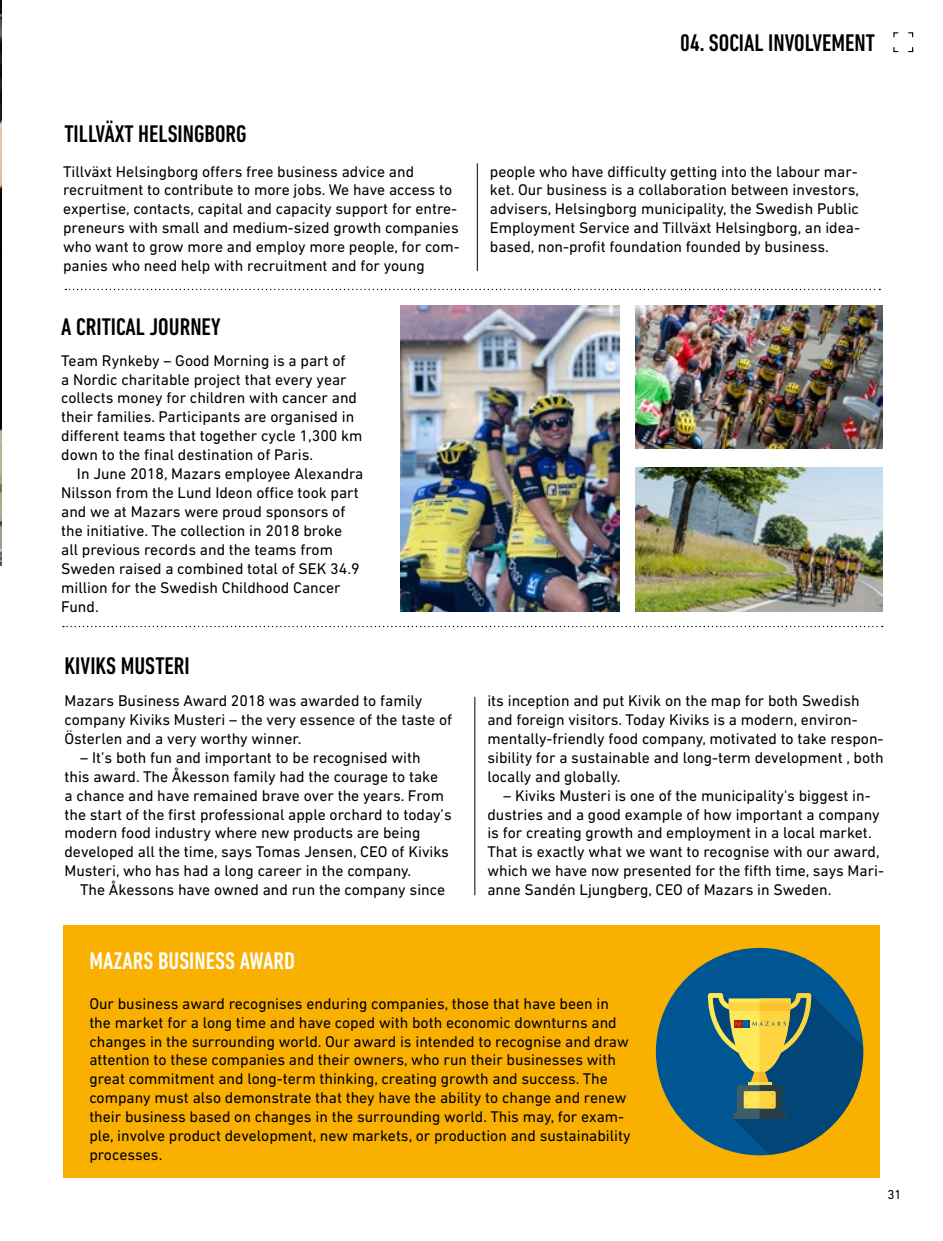
<style>
.page{position:relative;width:943px;height:1241px;background:#fff}
.page>*{position:absolute;margin:0;border:0;box-sizing:border-box;transform-origin:0 0}
.t1{font:500 condensed 24.5px "DIN Next LT Pro";color:#000}
.t2{font:500 condensed 24.5px "DIN Next LT Pro";color:#fff}
.t3{font:15.75px/18.9px "DIN Next LT Pro";color:#000}
.t4{font:13.12px "DIN Next LT Pro";color:#000}
</style>
<div class="page">
<div style="left:63px;top:925px;width:817px;height:252px;background:#f9b000"></div>
<svg style="left:63px;top:625px;width:819px;height:2px"></svg>
<div style="left:656px;top:947px;width:207px;height:208px;background:#005693;border-radius:104px"></div>
<svg style="left:707px;top:992px;width:156px;height:162px"></svg>
<svg style="left:65px;top:289px;width:815px;height:1px"></svg>
<img style="left:0;top:0;width:1px;height:565px">
<img style="left:401px;top:306px;width:218px;height:305px">
<img style="left:636px;top:305px;width:246px;height:144px">
<img style="left:636px;top:468px;width:246px;height:143px">
<hr style="left:474px;top:696px;width:1px;height:199px;background:#000">
<svg style="left:893px;top:32px;width:20px;height:21px"></svg>
<hr style="left:477px;top:163px;width:1px;height:108px;background:#000">
<h1 class="t1" style="left:64px;top:120px;width:184px">TILLVÄXT HELSINGBORG</h1>
<h1 class="t1" style="left:680px;top:29px;width:196px">04. SOCIAL INVOLVEMENT</h1>
<p class="t3" style="left:63px;top:161px;width:398px">Tillväxt Helsingborg offers free business advice and recruitment to contribute to more jobs. We have access to expertise, contacts, capital and capacity support for entre&shy;preneurs with small and medium-sized growth companies who want to grow more and employ more people, for com&shy;panies who need help with recruitment and for young</p>
<p class="t3" style="left:490px;top:161px;width:371px">people who have difficulty getting into the labour mar&shy;ket. Our business is a collaboration between investors, advisers, Helsingborg municipality, the Swedish Public Employment Service and Tillväxt Helsingborg, an idea&shy;based, non-profit foundation founded by business.</p>
<h1 class="t1" style="left:61px;top:313px;width:161px">A CRITICAL JOURNEY</h1>
<p class="t3" style="left:61px;top:350px;width:303px">Team Rynkeby – Good Morning is a part of<br>a Nordic charitable project that every year collects money for children with cancer and their families. Participants are organised in different teams that together cycle 1,300 km down to the final destination of Paris.</p>
<p class="t3" style="left:61px;top:464px;width:304px;text-indent:16px">In June 2018, Mazars employee Alexandra Nilsson from the Lund Ideon office took part and we at Mazars were proud sponsors of the initiative. The collection in 2018 broke<br>all previous records and the teams from Sweden raised a combined total of SEK 34.9 million for the Swedish Childhood Cancer Fund.</p>
<h1 class="t1" style="left:64px;top:651px;width:127px">KIVIKS MUSTERI</h1>
<p class="t3" style="left:64px;top:691px;width:389px">Mazars Business Award 2018 was awarded to family company Kiviks Musteri – the very essence of the taste of<br>Österlen and a very worthy winner.</p>
<p class="t3" style="left:64px;top:747px;width:389px;text-indent:16px">– It’s both fun and important to be recognised with<br>this award. The Åkesson family had the courage to take<br>a chance and have remained brave over the years. From the start of the first professional apple orchard to today’s modern food industry where new products are being developed all the time, says Tomas Jensen, CEO of Kiviks Musteri, who has had a long career in the company.</p>
<p class="t3" style="left:80px;top:880px;width:366px">The Åkessons have owned and run the company since</p>
<h1 class="t2" style="left:89px;top:946px;width:207px">MAZARS BUSINESS AWARD</h1>
<p class="t3" style="left:487px;top:691px;width:398px">its inception and put Kivik on the map for both Swedish and foreign visitors. Today Kiviks is a modern, environ&shy;mentally-friendly food company, motivated to take respon&shy;sibility for a sustainable and long-term development , both locally and globally.</p>
<p class="t3" style="left:487px;top:785px;width:398px;text-indent:16px">– Kiviks Musteri is one of the municipality's biggest in&shy;dustries and a good example of how important a company is for creating growth and employment in a local market.<br>That is exactly what we want to recognise with our award, which we have now presented for the fifth time, says Mari&shy;anne Sandén Ljungberg, CEO of Mazars in Sweden.</p>
<p class="t3" style="left:89px;top:993px;width:543px">Our business award recognises enduring companies, those that have been in the market for a long time and have coped with both economic downturns and changes in the surrounding world. Our award is intended to recognise and draw attention to these companies and their owners, who run their businesses with great commitment and long-term thinking, creating growth and success. The company must also demonstrate that they have the ability to change and renew their business based on changes in the surrounding world. This may, for exam&shy;ple, involve product development, new markets, or production and sustainability processes.</p>
<p class="t4" style="left:887px;top:1186px;width:16px">31</p>
</div>
